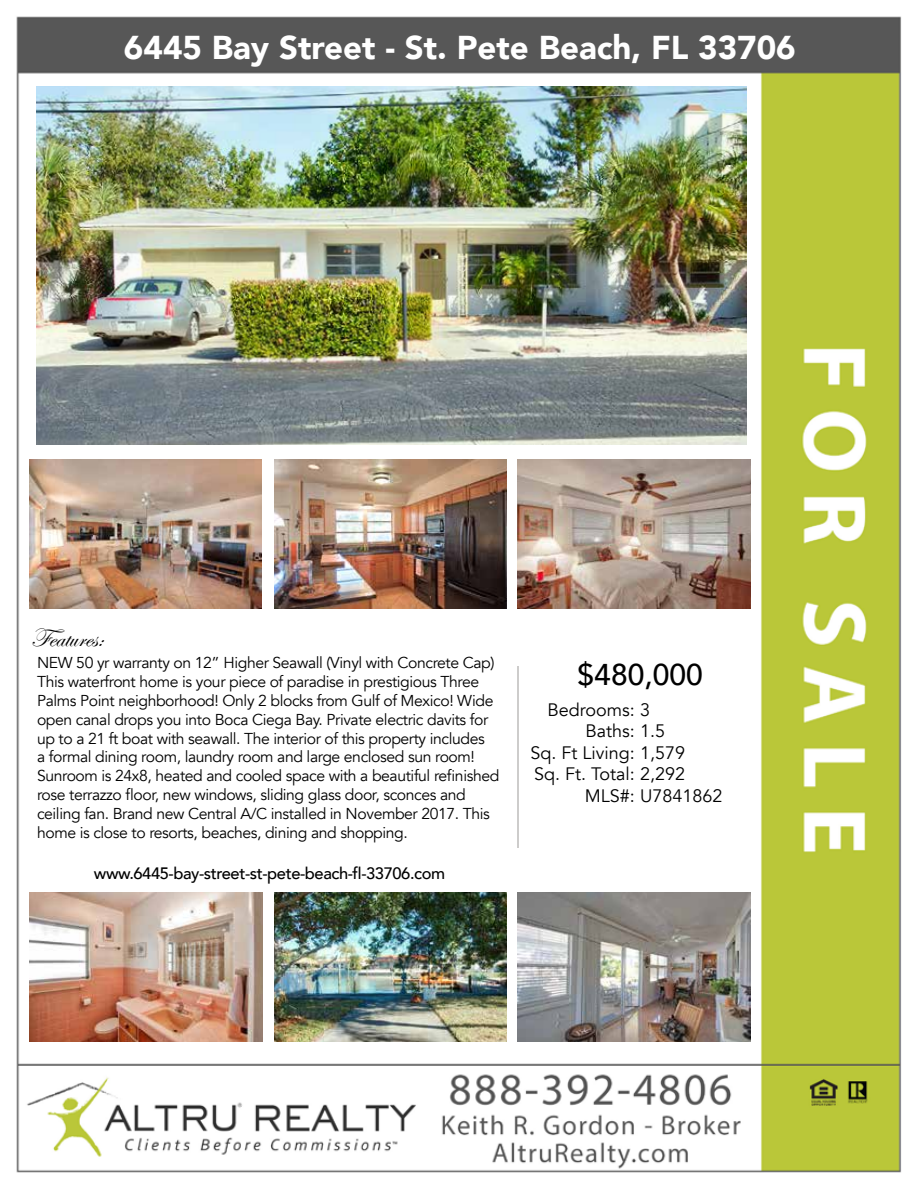
<style>
.page{position:relative;width:918px;height:1188px;background:#fff}
.page>*{position:absolute;margin:0;border:0;box-sizing:border-box;transform-origin:0 0}
.t1{font:900 33px "Avenir";color:#fff}
.t2{font:500 30px "Avenir";color:#000}
.t3{font:27px "Edwardian Script ITC";color:#000}
.t4{font:18px "Avenir";color:#000}
.t5{font:500 16.5px "Avenir";letter-spacing:-.025em;color:#000}
.t6{font:15.75px/18.9px "Avenir";letter-spacing:-.025em;color:#000}
</style>
<div class="page">
<img style="left:16px;top:16px;width:886px;height:1157px">
<hr style="left:517px;top:667px;width:1px;height:181px;background:#cdcccb">
<img style="left:37px;top:86px;width:709px;height:358px">
<img style="left:518px;top:892px;width:233px;height:150px">
<img style="left:518px;top:459px;width:233px;height:150px">
<img style="left:274px;top:892px;width:233px;height:150px">
<img style="left:274px;top:459px;width:233px;height:150px">
<img style="left:29px;top:892px;width:233px;height:150px">
<img style="left:29px;top:459px;width:233px;height:150px">
<h1 class="t1" style="left:124px;top:19px;width:673px">6445 Bay Street - St. Pete Beach, FL 33706</h1>
<h3 class="t3" style="left:31px;top:623px;width:74px">Features:</h3>
<p class="t6" style="left:37px;top:653px;width:464px">NEW 50 yr warranty on 12” Higher Seawall (Vinyl with Concrete Cap)<br>This waterfront home is your piece of paradise in prestigious Three Palms Point neighborhood! Only 2 blocks from Gulf of Mexico! Wide open canal drops you into Boca Ciega Bay. Private electric davits for up to a 21 ft boat with seawall. The interior of this property includes<br>a formal dining room, laundry room and large enclosed sun room!<br>Sunroom is 24x8, heated and cooled space with a beautiful refinished rose terrazzo floor, new windows, sliding glass door, sconces and ceiling fan. Brand new Central A/C installed in November 2017. This home is close to resorts, beaches, dining and shopping.</p>
<p class="t5" style="left:94px;top:859px;width:353px">www.6445-bay-street-st-pete-beach-fl-33706.com</p>
<h2 class="t2" style="left:578px;top:649px;width:127px">$480,000</h2>
<p class="t4" style="left:547px;top:699px;width:104px">Bedrooms: 3</p>
<p class="t4" style="left:585px;top:720px;width:81px">Baths: 1.5</p>
<p class="t4" style="left:530px;top:742px;width:156px">Sq. Ft Living: 1,579</p>
<p class="t4" style="left:534px;top:763px;width:153px">Sq. Ft. Total: 2,292</p>
<p class="t4" style="left:585px;top:785px;width:139px">MLS#: U7841862</p>
</div>
